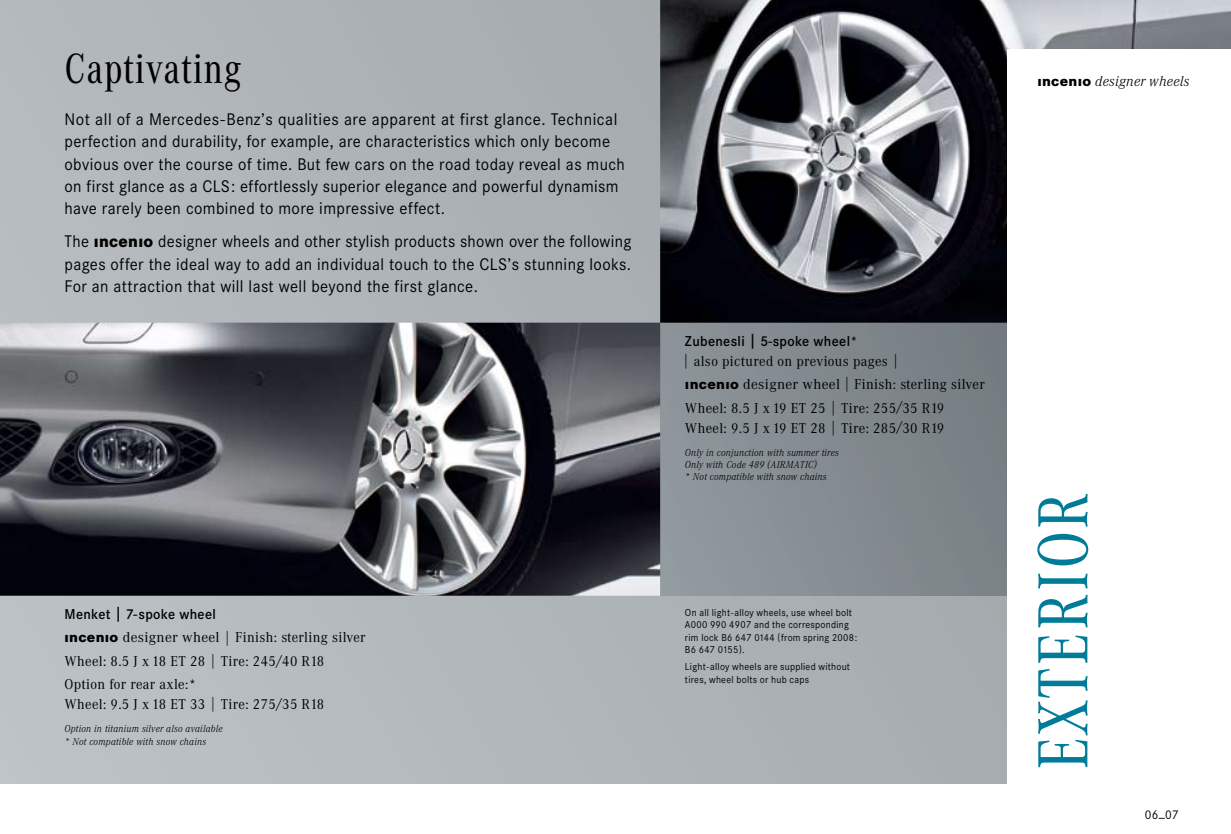
<style>
.page{position:relative;width:1231px;height:834px;background:#fff}
.page>*{position:absolute;margin:0;border:0;box-sizing:border-box;transform-origin:0 0}
.t1{font:73.5px "Corporate A Con";letter-spacing:.035em;color:#007c98}
.t2{font:43.75px "Corporate A Con";letter-spacing:.015em;color:#000}
.t3{font:17.5px/22.4px "Corporate S";letter-spacing:.025em;color:#000;scale:.96 1}
.t4{font:17.5px/22.4px "Corporate S";letter-spacing:.025em;color:#000;text-align:justify;scale:.94 1}
.t5{font:14.88px/23.3px "Corporate A";letter-spacing:.025em;color:#000;scale:.95 1}
.t6{font:14.88px/23.3px "Corporate A";letter-spacing:.025em;color:#000}
.t7{font:600 14.88px "Corporate S";letter-spacing:.025em;color:#000;scale:.95 1}
.t8{font:italic 300 14.88px "Corporate A";letter-spacing:.02em;color:#000}
.t9{font:13.12px "Corporate S";color:#000;scale:.95 1}
.t10{font:10.5px/12.2px "Corporate S";letter-spacing:.025em;color:#000;scale:.95 1}
.t11{font:italic 300 10.5px/12.2px "Corporate A";letter-spacing:.025em;color:#000;scale:.95 1}
.s1{font-weight:800}
.s2{font-family:"Corporate S";font-weight:800}
.s3{font-family:"Corporate S";font-weight:800;font-style:normal}
</style>
<div class="page">
<div style="left:0;top:0;width:1230px;height:833px;background:#afb5b9"></div>
<img style="left:660px;top:0;width:570px;height:322px">
<img style="left:0;top:322px;width:660px;height:273px">
<div style="left:0;top:784px;width:1230px;height:49px;background:#fff"></div>
<div style="left:660px;top:322px;width:570px;height:273px;background:linear-gradient(to bottom,#7f878c,#878f94)"></div>
<div style="left:1007px;top:50px;width:223px;height:734px;background:#fff"></div>
<h2 class="t2" style="left:64px;top:45px;width:178px">Captivating</h2>
<p class="t3" style="left:64px;top:108px;width:585px">Not all of a Mercedes-Benz’s qualities are apparent at first glance. Technical perfection and durability, for example, are characteristics which only become obvious over the course of time. But few cars on the road today reveal as much on first glance as a CLS: effortlessly superior elegance and powerful dynamism have rarely been combined to more impressive effect.</p>
<p class="t4" style="left:64px;top:230px;width:604px">The <span class="s1">ıncenıo</span> designer wheels and other stylish products shown over the following pages offer the ideal way to add an individual touch to the CLS’s stunning looks.<br>For an attraction that will last well beyond the first glance.</p>
<p class="t7" style="left:64px;top:605px;width:161px">Menket | 7-spoke wheel</p>
<p class="t6" style="left:64px;top:626px;width:302px"><span class="s2">ıncenıo</span> designer wheel | Finish: sterling silver<br>Wheel: 8.5 J x 18 ET 28 | Tire: 245/40 R18<br>Option for rear axle:*</p>
<p class="t5" style="left:64px;top:692px;width:275px">Wheel: 9.5 J x 18 ET 33 | Tire: 275/35 R18</p>
<p class="t11" style="left:64px;top:722px;width:168px">Option in titanium silver also available * Not compatible with snow chains</p>
<p class="t8" style="left:1037px;top:72px;width:153px"><span class="s3">ıncenıo</span> designer wheels</p>
<p class="t7" style="left:685px;top:333px;width:183px">Zubenesli | 5-spoke wheel*</p>
<p class="t5" style="left:682px;top:349px;width:319px">| also pictured on previous pages |<br><span class="s2">ıncenıo</span> designer wheel | Finish: sterling silver<br>Wheel: 8.5 J x 19 ET 25 | Tire: 255/35 R19</p>
<p class="t5" style="left:685px;top:416px;width:274px">Wheel: 9.5 J x 19 ET 28 | Tire: 285/30 R19</p>
<p class="t11" style="left:685px;top:446px;width:163px">Only in conjunction with summer tires<br>Only with Code 489 (AIRMATIC)<br>* Not compatible with snow chains</p>
<p class="t10" style="left:685px;top:606px;width:183px">On all light-alloy wheels, use wheel bolt<br>A000 990 4907 and the corresponding rim lock B6 647 0144 (from spring 2008:<br>B6 647 0155).</p>
<p class="t10" style="left:685px;top:660px;width:175px">Light-alloy wheels are supplied without tires, wheel bolts or hub caps</p>
<h1 class="t1" style="left:1023px;top:769px;width:278px;rotate:-90deg">exterior</h1>
<p class="t9" style="left:1144px;top:807px;width:37px">06_07</p>
</div>
